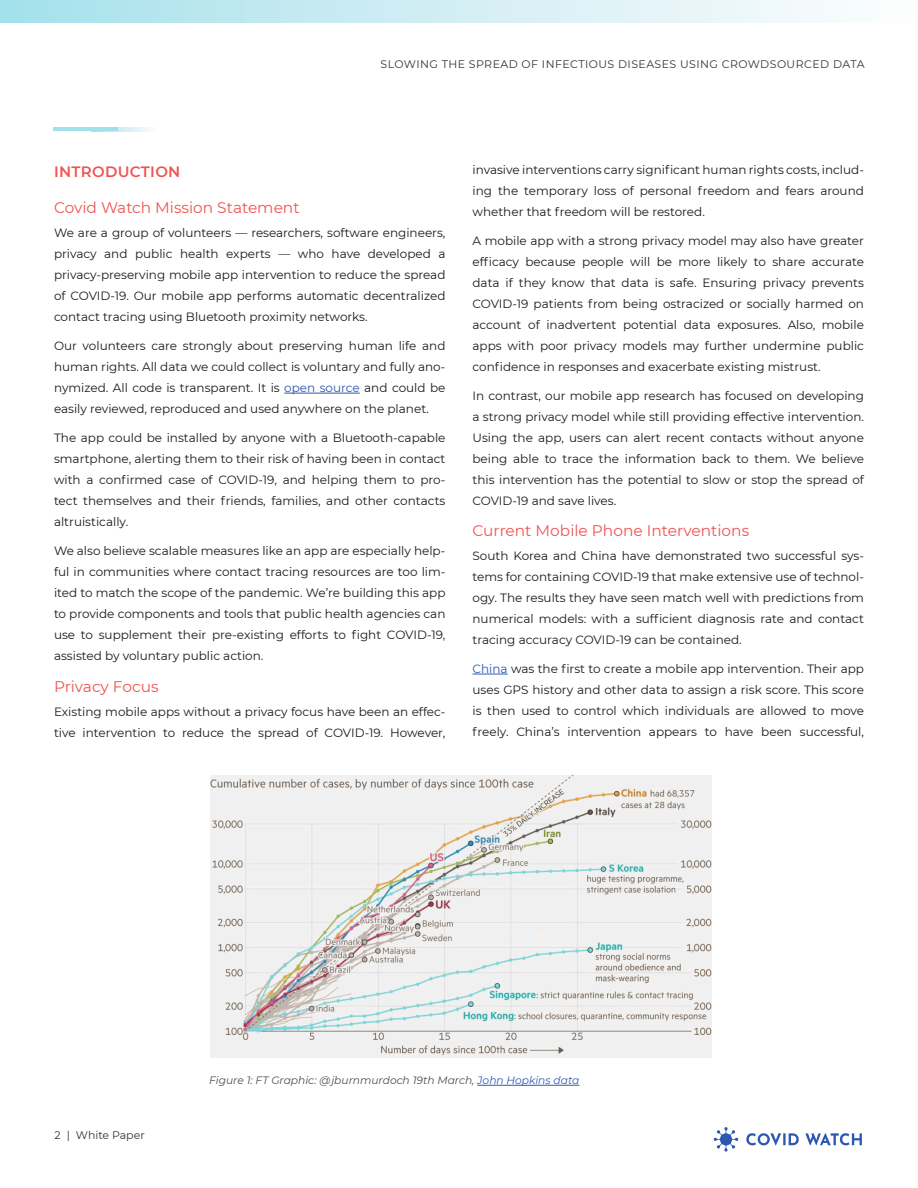
<style>
.page{position:relative;width:918px;height:1188px;background:#fff}
.page>*{position:absolute;margin:0;border:0;box-sizing:border-box;transform-origin:0 0}
.Header_2{font:15.3px "Montserrat";color:#f05452}
.Header_1{font:600 15px "Montserrat";letter-spacing:.02em;color:#f05452}
.t1{font:12px/21px "Montserrat";color:#1a1a1a;text-align:justify}
.t2{font:10.95px "Montserrat";letter-spacing:.04em;color:#333}
.t3{font:10.95px "Montserrat";color:#333}
.t4{font:italic 10.65px "Montserrat";color:#4d4d4d}
.s1{color:#2c58b1}
</style>
<div class="page">
<svg style="left:714px;top:1127px;width:148px;height:25px"></svg>
<svg style="left:118px;top:127px;width:31px;height:4px"></svg>
<hr style="left:54px;top:127px;width:64px;height:4px;background:#a1e1ec">
<hr style="left:284px;top:393px;width:76px;height:1px;background:#2c58b1">
<hr style="left:472px;top:674px;width:36px;height:1px;background:#2c58b1">
<div style="left:0;top:0;width:918px;height:22px;background:linear-gradient(to right,#a6e0eb,#fefdfe)"></div>
<img style="left:210px;top:775px;width:502px;height:283px">
<hr style="left:477px;top:1085px;width:102px;height:1px;background:#2c58b1">
<p class="t2" style="left:381px;top:57px;width:485px">SLOWING THE SPREAD OF INFECTIOUS DISEASES USING CROWDSOURCED DATA</p>
<p class="Header_1" style="left:54px;top:161px;width:128px">INTRODUCTION</p>
<p class="Header_2" style="left:54px;top:197px;width:247px">Covid Watch Mission Statement</p>
<p class="t1" style="left:54px;top:222px;width:393px">We are a group of volunteers — researchers, software engineers, privacy and public health experts — who have developed a privacy-preserving mobile app intervention to reduce the spread of COVID-19. Our mobile app performs automatic decentralized contact tracing using Bluetooth proximity networks.</p>
<p class="t1" style="left:54px;top:335px;width:393px">Our volunteers care strongly about preserving human life and human rights. All data we could collect is voluntary and fully ano&shy;nymized. All code is transparent. It is <span class="s1">open source</span> and could be easily reviewed, reproduced and used anywhere on the planet.</p>
<p class="t1" style="left:54px;top:427px;width:393px">The app could be installed by anyone with a Bluetooth-capable smartphone, alerting them to their risk of having been in contact with a confirmed case of COVID-19, and helping them to pro&shy;tect themselves and their friends, families, and other contacts altruistically.</p>
<p class="t1" style="left:54px;top:540px;width:393px">We also believe scalable measures like an app are especially help&shy;ful in communities where contact tracing resources are too lim&shy;ited to match the scope of the pandemic. We’re building this app to provide components and tools that public health agencies can use to supplement their pre-existing efforts to fight COVID-19, assisted by voluntary public action.</p>
<p class="Header_2" style="left:54px;top:676px;width:106px">Privacy Focus</p>
<p class="t1" style="left:54px;top:700px;width:393px">Existing mobile apps without a privacy focus have been an effec&shy;tive intervention to reduce the spread of COVID-19. However,</p>
<p class="t1" style="left:472px;top:158px;width:393px">invasive interventions carry significant human rights costs, includ&shy;ing the temporary loss of personal freedom and fears around whether that freedom will be restored.</p>
<p class="t1" style="left:472px;top:230px;width:393px">A mobile app with a strong privacy model may also have greater efficacy because people will be more likely to share accurate data if they know that data is safe. Ensuring privacy prevents COVID-19 patients from being ostracized or socially harmed on account of inadvertent potential data exposures. Also, mobile apps with poor privacy models may further undermine public confidence in responses and exacerbate existing mistrust.</p>
<p class="t1" style="left:472px;top:385px;width:393px">In contrast, our mobile app research has focused on developing a strong privacy model while still providing effective intervention.<br>Using the app, users can alert recent contacts without anyone being able to trace the information back to them. We believe this intervention has the potential to slow or stop the spread of COVID-19 and save lives.</p>
<p class="Header_2" style="left:472px;top:520px;width:278px">Current Mobile Phone Interventions</p>
<p class="t1" style="left:472px;top:545px;width:393px">South Korea and China have demonstrated two successful sys&shy;tems for containing COVID-19 that make extensive use of technol&shy;ogy. The results they have seen match well with predictions from numerical models: with a sufficient diagnosis rate and contact tracing accuracy COVID-19 can be contained.</p>
<p class="t1" style="left:472px;top:658px;width:393px"><span class="s1">China</span> was the first to create a mobile app intervention. Their app uses GPS history and other data to assign a risk score. This score is then used to control which individuals are allowed to move freely. China’s intervention appears to have been successful,</p>
<p class="t3" style="left:55px;top:1128px;width:92px">2 | White Paper</p>
<p class="t4" style="left:209px;top:1073px;width:372px">Figure 1: FT Graphic: @jburnmurdoch 19th March, <span class="s1">John Hopkins data</span></p>
</div>
